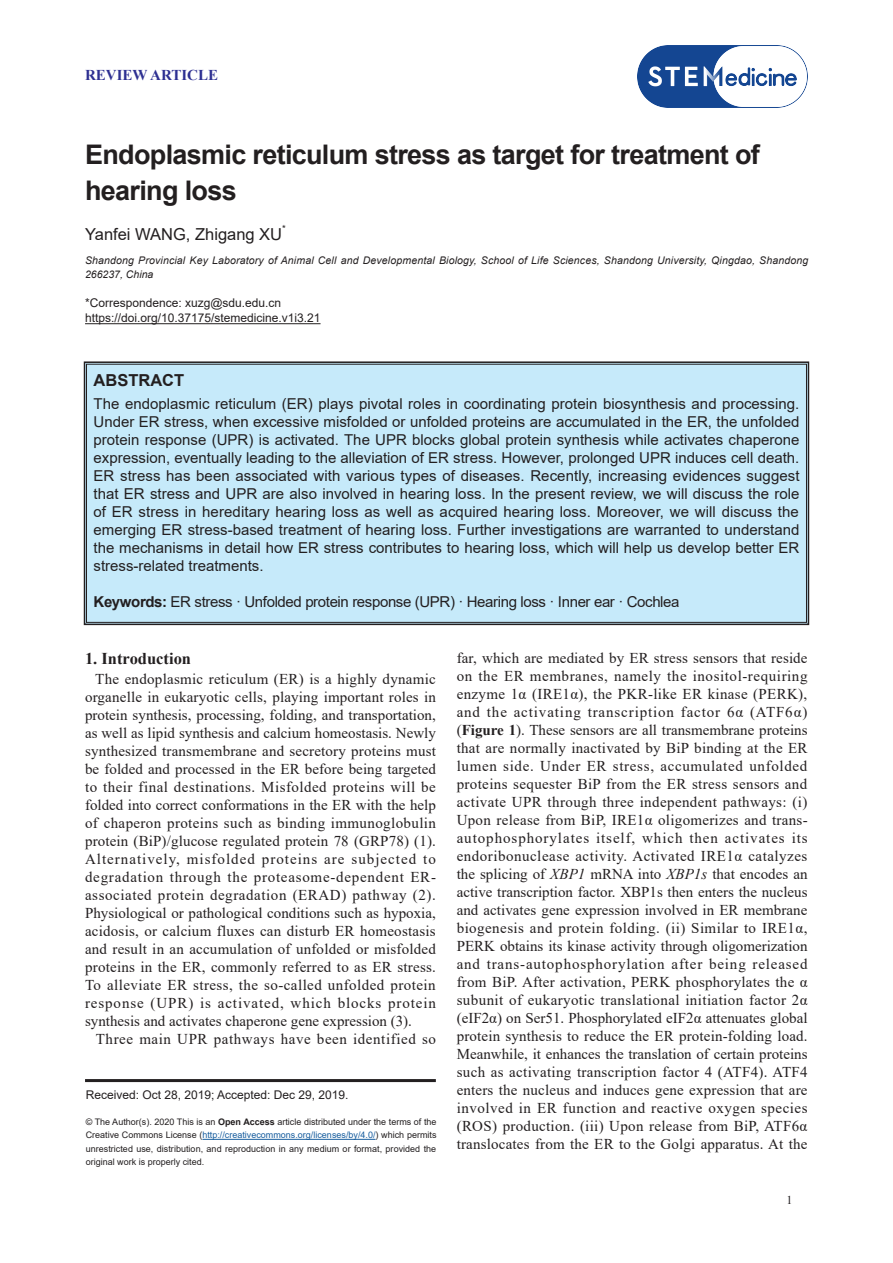
<style>
.page{position:relative;width:893px;height:1263px;background:#fff}
.page>*{position:absolute;margin:0;border:0;box-sizing:border-box;transform-origin:0 0}
.t1{font:700 27px/36px "Arial";letter-spacing:-.025em;color:#231f20}
.t2{font:16.5px "Arial";color:#231f20}
.t3{font:700 16.5px "Times New Roman";color:#231f20}
.t4{font:700 16.5px "Arial";color:#231f20}
.t5{font:15px/18px "Times New Roman";letter-spacing:.015em;color:#231f20;text-align:justify}
.t6{font:15px/18px "Arial";letter-spacing:-.025em;color:#231f20;text-align:justify}
.t7{font:15px "Times New Roman";letter-spacing:.04em;color:#231f20}
.t8{font:700 15px "Times New Roman";color:#2e3092}
.t9{font:12px "Arial";color:#231f20}
.t10{font:12px "Times New Roman";color:#231f20}
.t11{font:italic 10.5px/13.5px "Arial";letter-spacing:.015em;color:#231f20}
.t12{font:9.6px "Arial";color:#231f20}
.t13{font:9px/13.5px "Arial";color:#231f20;text-align:justify}
.s1{font-weight:700}
.s2{color:#175d9e}
.s3{font-style:italic}
</style>
<div class="page">
<img style="left:638px;top:45px;width:170px;height:62px">
<div style="left:83px;top:361px;width:727px;height:265px;background:#c6eafa"></div>
<div style="left:86px;top:364px;width:721px;height:259px;border:1px solid #231f20"></div>
<hr style="left:85px;top:323px;width:236px;height:1px;background:#231f20">
<hr style="left:85px;top:1079px;width:351px;height:3px;background:#231f20">
<hr style="left:202px;top:1139px;width:174px;height:1px;background:#175d9e">
<p class="t8" style="left:85px;top:64px;width:134px">REVIEW ARTICLE</p>
<p class="t1" style="left:85px;top:136px;width:676px">Endoplasmic reticulum stress as target for treatment of hearing loss</p>
<p class="t2" style="left:85px;top:222px;width:199px">Yanfei WANG, Zhigang XU</p>
<p class="t12" style="left:282px;top:222px;width:5px">*</p>
<p class="t11" style="left:85px;top:254px;width:725px">Shandong Provincial Key Laboratory of Animal Cell and Developmental Biology, School of Life Sciences, Shandong University, Qingdao, Shandong<br>266237, China</p>
<p class="t9" style="left:85px;top:295px;width:198px">*Correspondence: xuzg@sdu.edu.cn</p>
<p class="t9" style="left:85px;top:310px;width:237px">https://doi.org/10.37175/stemedicine.v1i3.21</p>
<p class="t4" style="left:94px;top:369px;width:92px">ABSTRACT</p>
<p class="t6" style="left:94px;top:394px;width:707px">The endoplasmic reticulum (ER) plays pivotal roles in coordinating protein biosynthesis and processing.<br>Under ER stress, when excessive misfolded or unfolded proteins are accumulated in the ER, the unfolded protein response (UPR) is activated. The UPR blocks global protein synthesis while activates chaperone expression, eventually leading to the alleviation of ER stress. However, prolonged UPR induces cell death.<br>ER stress has been associated with various types of diseases. Recently, increasing evidences suggest that ER stress and UPR are also involved in hearing loss. In the present review, we will discuss the role of ER stress in hereditary hearing loss as well as acquired hearing loss. Moreover, we will discuss the emerging ER stress-based treatment of hearing loss. Further investigations are warranted to understand the mechanisms in detail how ER stress contributes to hearing loss, which will help us develop better ER stress-related treatments.</p>
<p class="t6" style="left:94px;top:592px;width:587px"><span class="s1">Keywords:</span> ER stress · Unfolded protein response (UPR) · Hearing loss · Inner ear · Cochlea</p>
<p class="t3" style="left:85px;top:647px;width:108px">1. Introduction</p>
<p class="t5" style="left:85px;top:670px;width:352px;text-indent:10px">The endoplasmic reticulum (ER) is a highly dynamic organelle in eukaryotic cells, playing important roles in protein synthesis, processing, folding, and transportation, as well as lipid synthesis and calcium homeostasis. Newly synthesized transmembrane and secretory proteins must be folded and processed in the ER before being targeted to their final destinations. Misfolded proteins will be folded into correct conformations in the ER with the help of chaperon proteins such as binding immunoglobulin protein (BiP)/glucose regulated protein 78 (GRP78) (1).<br>Alternatively, misfolded proteins are subjected to degradation through the proteasome-dependent ER&shy;associated protein degradation (ERAD) pathway (2).<br>Physiological or pathological conditions such as hypoxia, acidosis, or calcium fluxes can disturb ER homeostasis and result in an accumulation of unfolded or misfolded proteins in the ER, commonly referred to as ER stress.<br>To alleviate ER stress, the so-called unfolded protein response (UPR) is activated, which blocks protein synthesis and activates chaperone gene expression (3).</p>
<p class="t7" style="left:96px;top:1028px;width:342px">Three main UPR pathways have been identified so</p>
<p class="t9" style="left:86px;top:1086px;width:264px">Received: Oct 28, 2019; Accepted: Dec 29, 2019.</p>
<p class="t13" style="left:86px;top:1115px;width:352px">© The Author(s). 2020 This is an <span class="s1">Open Access</span> article distributed under the terms of the Creative Commons License (<span class="s2">http://creativecommons.org/licenses/by/4.0/</span>) which permits unrestricted use, distribution, and reproduction in any medium or format, provided the original work is properly cited.</p>
<p class="t5" style="left:457px;top:649px;width:352px">far, which are mediated by ER stress sensors that reside on the ER membranes, namely the inositol-requiring enzyme 1α (IRE1α), the PKR-like ER kinase (PERK), and the activating transcription factor 6α (ATF6α) (<span class="s1">Figure 1</span>). These sensors are all transmembrane proteins that are normally inactivated by BiP binding at the ER lumen side. Under ER stress, accumulated unfolded proteins sequester BiP from the ER stress sensors and activate UPR through three independent pathways: (i)<br>Upon release from BiP, IRE1α oligomerizes and trans&shy;autophosphorylates itself, which then activates its endoribonuclease activity. Activated IRE1α catalyzes the splicing of <span class="s3">XBP1</span> mRNA into <span class="s3">XBP1s</span> that encodes an active transcription factor. XBP1s then enters the nucleus and activates gene expression involved in ER membrane biogenesis and protein folding. (ii) Similar to IRE1α, PERK obtains its kinase activity through oligomerization and trans-autophosphorylation after being released from BiP. After activation, PERK phosphorylates the α subunit of eukaryotic translational initiation factor 2α (eIF2α) on Ser51. Phosphorylated eIF2α attenuates global protein synthesis to reduce the ER protein-folding load.<br>Meanwhile, it enhances the translation of certain proteins such as activating transcription factor 4 (ATF4). ATF4 enters the nucleus and induces gene expression that are involved in ER function and reactive oxygen species (ROS) production. (iii) Upon release from BiP, ATF6α translocates from the ER to the Golgi apparatus. At the</p>
<p class="t10" style="left:786px;top:1191px;width:7px">1</p>
</div>
